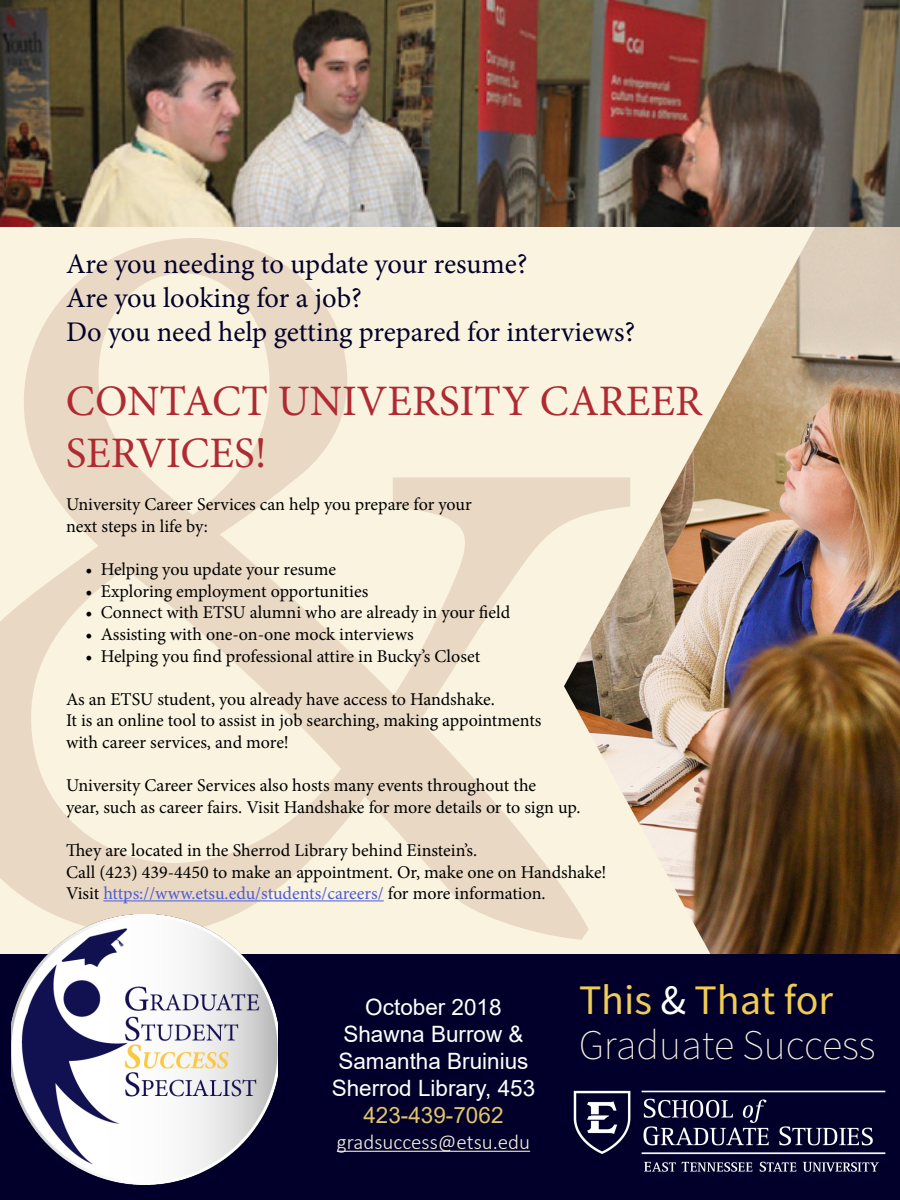
<style>
.page{position:relative;width:900px;height:1200px;background:#fff}
.page>*{position:absolute;margin:0;border:0;box-sizing:border-box;transform-origin:0 0}
.t1{font:43.5px "Minion Pro";color:#af2a32}
.t2{font:200 42px "Source Sans Pro";color:#f8f3e1}
.t3{font:42px "Source Sans Pro";color:#f0cc50}
.t4{font:28.5px "Minion Pro";letter-spacing:-.005em;color:#030029}
.t5{font:22.5px "Arial";color:#fff}
.t6{font:22.5px "Arial";color:#dfc569}
.t7{font:300 21px "Calibri";color:#f8f3e1}
.t8{font:18px/21.6px "Minion Pro";letter-spacing:-.005em;color:#000}
.s1{color:#4f5cd6}
.s2{color:#eecc59}
.s3{color:#fff}
</style>
<div class="page">
<svg style="left:0;top:238px;width:564px;height:702px;background:#f2e8d5"></svg>
<img style="left:564px;top:227px;width:336px;height:728px">
<img style="left:0;top:0;width:900px;height:227px">
<div style="left:0;top:955px;width:900px;height:245px;background:#02002a"></div>
<hr style="left:103px;top:900px;width:281px;height:1px;background:#4f5cd6">
<hr style="left:337px;top:1151px;width:193px;height:1px;background:#f8f3e1">
<img style="left:573px;top:1090px;width:313px;height:82px">
<img style="left:11px;top:914px;width:267px;height:271px">
<p class="t4" style="left:66px;top:245px;width:463px">Are you needing to update your resume?</p>
<p class="t4" style="left:66px;top:279px;width:297px">Are you looking for a job?</p>
<p class="t4" style="left:66px;top:313px;width:571px">Do you need help getting prepared for interviews?</p>
<p class="t1" style="left:66px;top:372px;width:638px">CONTACT UNIVERSITY CAREER</p>
<p class="t1" style="left:66px;top:424px;width:202px">SERVICES!</p>
<p class="t8" style="left:66px;top:494px;width:407px">University Career Services can help you prepare for your</p>
<p class="t8" style="left:66px;top:515px;width:143px">next steps in life by:</p>
<p class="t8" style="left:86px;top:559px;width:252px">• Helping you update your resume</p>
<p class="t8" style="left:86px;top:580px;width:284px">• Exploring employment opportunities</p>
<p class="t8" style="left:86px;top:602px;width:426px">• Connect with ETSU alumni who are already in your field</p>
<p class="t8" style="left:86px;top:623px;width:330px">• Assisting with one-on-one mock interviews</p>
<p class="t8" style="left:86px;top:645px;width:396px">• Helping you find professional attire in Bucky’s Closet</p>
<p class="t8" style="left:66px;top:688px;width:430px">As an ETSU student, you already have access to Handshake.</p>
<p class="t8" style="left:66px;top:710px;width:477px">It is an online tool to assist in job searching, making appointments</p>
<p class="t8" style="left:66px;top:731px;width:224px">with career services, and more!</p>
<p class="t8" style="left:66px;top:775px;width:472px">University Career Services also hosts many events throughout the</p>
<p class="t8" style="left:66px;top:796px;width:516px">year, such as career fairs. Visit Handshake for more details or to sign up.</p>
<p class="t8" style="left:66px;top:839px;width:413px">They are located in the Sherrod Library behind Einstein’s.</p>
<p class="t8" style="left:66px;top:861px;width:542px">Call (423) 439-4450 to make an appointment. Or, make one on Handshake!<br>Visit <span class="s1">https://www.etsu.edu/students/careers/</span> for more information.</p>
<p class="t5" style="left:365px;top:992px;width:138px">October 2018</p>
<p class="t5" style="left:343px;top:1019px;width:182px">Shawna Burrow &amp;</p>
<p class="t5" style="left:338px;top:1046px;width:192px">Samantha Bruinius</p>
<p class="t5" style="left:332px;top:1073px;width:205px">Sherrod Library, 453</p>
<p class="t6" style="left:363px;top:1100px;width:142px">423-439-7062</p>
<p class="t7" style="left:337px;top:1129px;width:195px">gradsuccess@etsu.edu</p>
<p class="t3" style="left:579px;top:974px;width:256px"><span class="s2">This</span> <span class="s3">&amp;</span> That for</p>
<p class="t2" style="left:579px;top:1020px;width:298px">Graduate Success</p>
</div>
